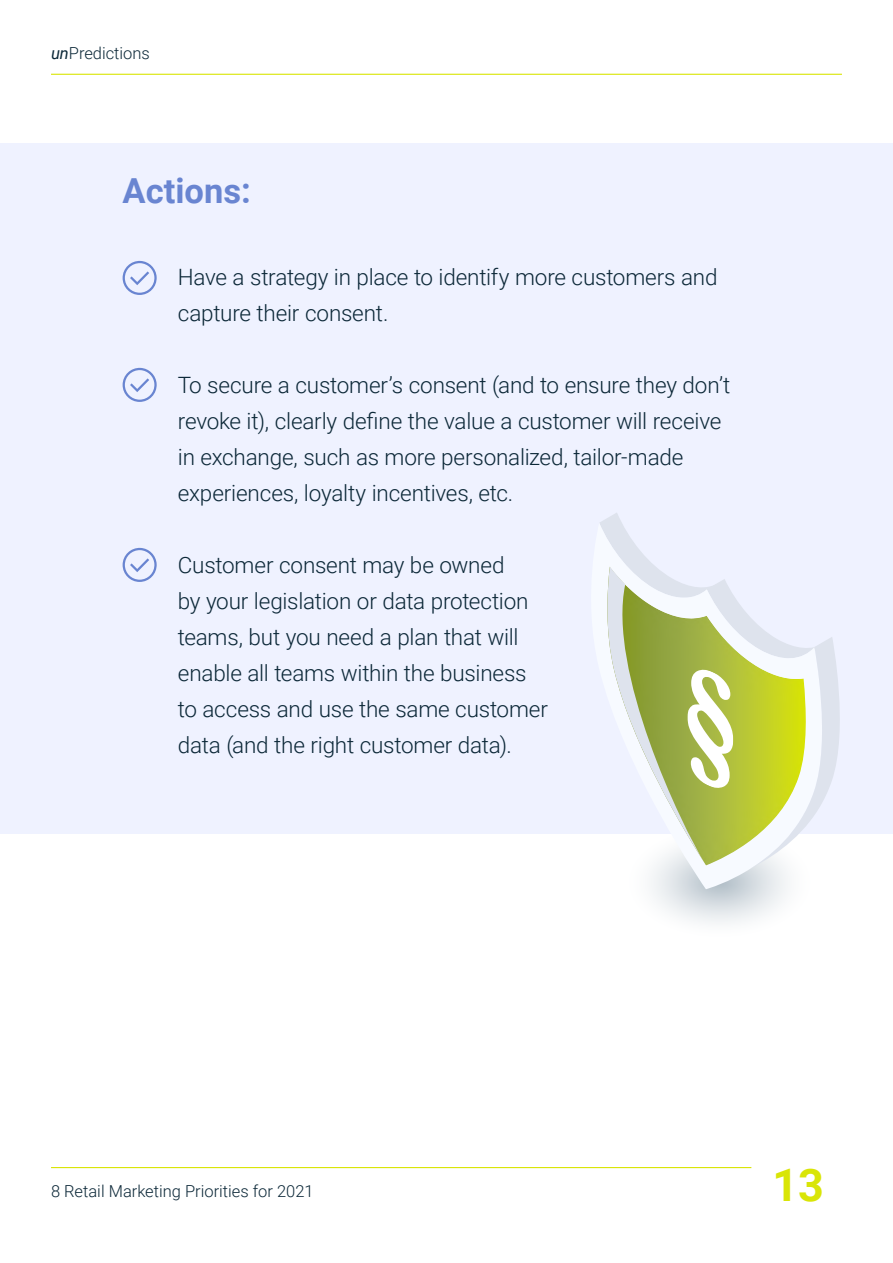
<style>
.page{position:relative;width:893px;height:1263px;background:#fff}
.page>*{position:absolute;margin:0;border:0;box-sizing:border-box;transform-origin:0 0}
.t1{font:700 45px "Roboto";color:#d9e506}
.t2{font:700 34.5px "Roboto";color:#6985d1}
.t3{font:300 22.5px/36px "Roboto";letter-spacing:-.01em;color:#0c2838}
.t4{font:300 16.5px "Roboto";color:#0c2838}
.s1{font-weight:400;font-style:italic}
</style>
<div class="page">
<hr style="left:51px;top:1167px;width:700px;height:1px;background:#d9e506">
<hr style="left:51px;top:74px;width:791px;height:1px;background:#d9e506">
<div style="left:0;top:144px;width:893px;height:690px;background:#eff2ff"></div>
<svg style="left:639px;top:872px;width:161px;height:17px"></svg>
<svg style="left:600px;top:513px;width:240px;height:359px"></svg>
<svg style="left:130px;top:269px;width:22px;height:18px"></svg>
<div style="left:123px;top:260px;width:34px;height:35px;border:2px solid #6985d1;border-radius:50%"></div>
<svg style="left:130px;top:376px;width:22px;height:18px"></svg>
<div style="left:123px;top:367px;width:34px;height:35px;border:2px solid #6985d1;border-radius:50%"></div>
<svg style="left:130px;top:556px;width:22px;height:18px"></svg>
<div style="left:123px;top:547px;width:34px;height:35px;border:2px solid #6985d1;border-radius:50%"></div>
<p class="t4" style="left:51px;top:41px;width:100px"><span class="s1">un</span>Predictions</p>
<h2 class="t2" style="left:123px;top:166px;width:130px">Actions:</h2>
<p class="t3" style="left:178px;top:258px;width:541px">Have a strategy in place to identify more customers and capture their consent.</p>
<p class="t3" style="left:178px;top:366px;width:554px">To secure a customer’s consent (and to ensure they don’t revoke it), clearly define the value a customer will receive in exchange, such as more personalized, tailor-made experiences, loyalty incentives, etc.</p>
<p class="t3" style="left:178px;top:546px;width:372px">Customer consent may be owned<br>by your legislation or data protection teams, but you need a plan that will enable all teams within the business to access and use the same customer data (and the right customer data).</p>
<p class="t4" style="left:51px;top:1180px;width:264px">8 Retail Marketing Priorities for 2021</p>
<h1 class="t1" style="left:772px;top:1153px;width:53px">13</h1>
</div>
